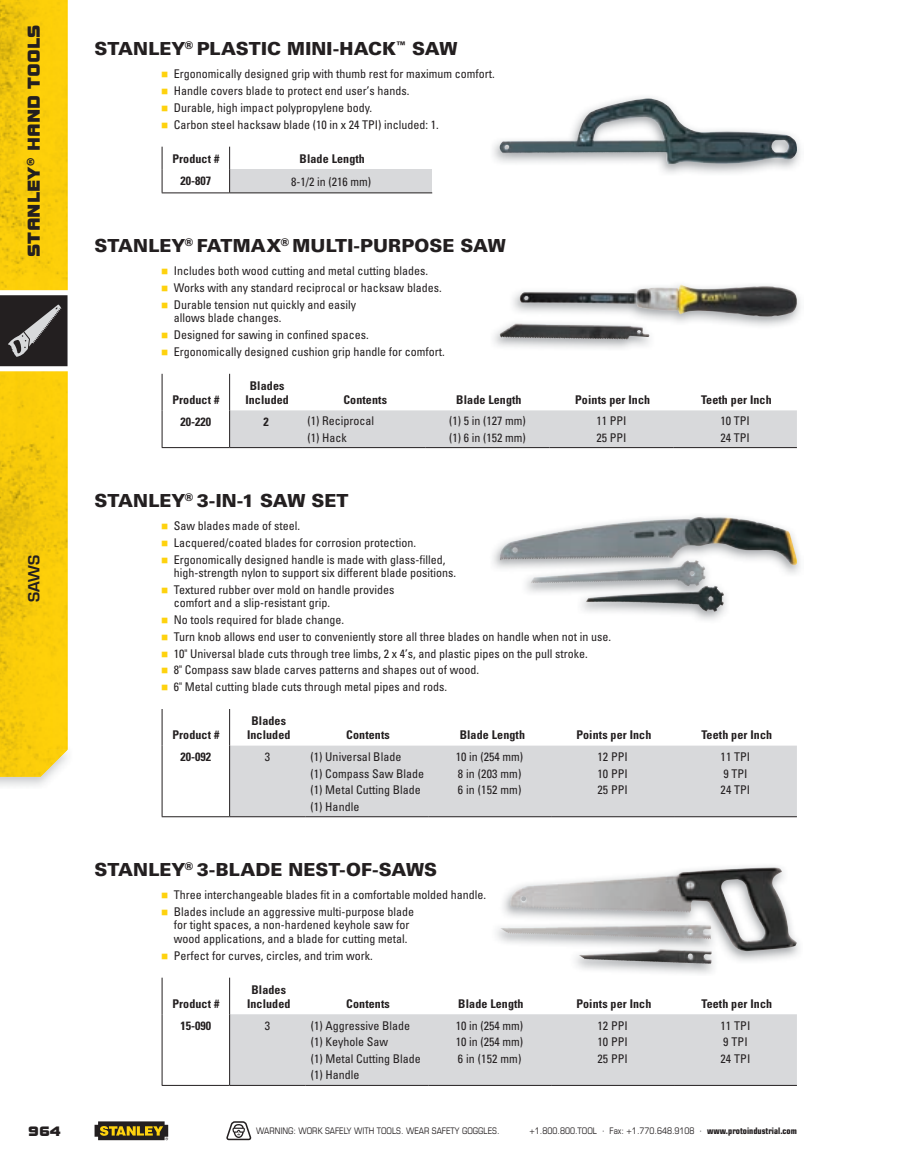
<style>
.page{position:relative;width:905px;height:1175px;background:#fff}
.page>*{position:absolute;margin:0;border:0;box-sizing:border-box;transform-origin:0 0}
.t1{font:900 18px "Univers";letter-spacing:.005em;color:#231f20}
.t2{font:18px "Bolt EF";color:#231f20}
.t3{font:600 15px "Eurostile LT Std";color:#231f20}
.t4{font:14.25px "Bolt EF";color:#231f20}
.t5{font:condensed 12px/16.5px "Univers";color:#231f20}
.t6{font:700 condensed 12px/13.5px "Univers";letter-spacing:.01em;color:#231f20;text-align:center}
.t7{font:condensed 12px/16.5px "Univers LT Std";color:#231f20}
.t8{font:condensed 9px "Eurostile LT Std";color:#231f20}
.s1{color:#fed20e}
.s2{font-weight:700}
</style>
<div class="page">
<div style="left:230px;top:170px;width:202px;height:23px;background:#d8d9db"></div>
<hr style="left:230px;top:192px;width:202px;height:1px;background:#231f20">
<svg style="left:162px;top:147px;width:1px;height:45px"></svg>
<svg style="left:229px;top:147px;width:1px;height:45px"></svg>
<hr style="left:162px;top:192px;width:68px;height:1px;background:#231f20">
<div style="left:230px;top:410px;width:566px;height:37px;background:#d8d9db"></div>
<hr style="left:162px;top:374px;width:1px;height:36px;background:#231f20">
<hr style="left:229px;top:374px;width:1px;height:36px;background:#231f20">
<hr style="left:162px;top:447px;width:68px;height:1px;background:#231f20">
<hr style="left:230px;top:447px;width:72px;height:1px;background:#231f20">
<hr style="left:302px;top:447px;width:124px;height:1px;background:#231f20">
<hr style="left:426px;top:447px;width:123px;height:1px;background:#231f20">
<hr style="left:549px;top:447px;width:124px;height:1px;background:#231f20">
<hr style="left:162px;top:410px;width:1px;height:37px;background:#231f20">
<hr style="left:229px;top:410px;width:1px;height:37px;background:#231f20">
<hr style="left:673px;top:447px;width:123px;height:1px;background:#231f20">
<div style="left:230px;top:745px;width:566px;height:71px;background:#d8d9db"></div>
<hr style="left:230px;top:816px;width:75px;height:1px;background:#231f20">
<hr style="left:305px;top:816px;width:123px;height:1px;background:#231f20">
<hr style="left:428px;top:816px;width:123px;height:1px;background:#231f20">
<hr style="left:551px;top:816px;width:123px;height:1px;background:#231f20">
<hr style="left:674px;top:816px;width:123px;height:1px;background:#231f20">
<hr style="left:162px;top:709px;width:1px;height:36px;background:#231f20">
<hr style="left:229px;top:709px;width:1px;height:36px;background:#231f20">
<hr style="left:162px;top:745px;width:1px;height:71px;background:#231f20">
<hr style="left:229px;top:745px;width:1px;height:71px;background:#231f20">
<hr style="left:162px;top:816px;width:68px;height:1px;background:#231f20">
<div style="left:230px;top:1014px;width:566px;height:71px;background:#d8d9db"></div>
<hr style="left:230px;top:1085px;width:75px;height:1px;background:#231f20">
<hr style="left:305px;top:1085px;width:123px;height:1px;background:#231f20">
<hr style="left:428px;top:1085px;width:123px;height:1px;background:#231f20">
<hr style="left:551px;top:1085px;width:123px;height:1px;background:#231f20">
<hr style="left:674px;top:1085px;width:123px;height:1px;background:#231f20">
<hr style="left:162px;top:977px;width:1px;height:37px;background:#231f20">
<hr style="left:229px;top:977px;width:1px;height:37px;background:#231f20">
<hr style="left:162px;top:1014px;width:1px;height:71px;background:#231f20">
<hr style="left:229px;top:1014px;width:1px;height:71px;background:#231f20">
<hr style="left:162px;top:1085px;width:68px;height:1px;background:#231f20">
<img style="left:493px;top:97px;width:308px;height:77px">
<img style="left:500px;top:101px;width:296px;height:63px">
<img style="left:494px;top:284px;width:307px;height:65px">
<img style="left:519px;top:285px;width:161px;height:18px">
<img style="left:493px;top:516px;width:307px;height:104px">
<img style="left:500px;top:519px;width:298px;height:47px">
<img style="left:496px;top:866px;width:303px;height:108px">
<img style="left:510px;top:868px;width:286px;height:84px">
<img style="left:0;top:776px;width:51px;height:10px">
<img style="left:0;top:0;width:68px;height:776px">
<svg style="left:227px;top:1121px;width:25px;height:19px"></svg>
<svg style="left:0;top:290px;width:68px;height:81px;background:#555252"></svg>
<svg style="left:94px;top:1121px;width:74px;height:19px"></svg>
<h1 class="t2" style="left:24px;top:257px;width:234px;rotate:-90deg">Stanley® Hand toolS</h1>
<p class="t3" style="left:24px;top:602px;width:49px;rotate:-90deg">saws</p>
<h1 class="t1" style="left:94px;top:37px;width:364px">STANLEY<sup>®</sup> PLASTIC MINI-HACK<sup>™</sup> SAW</h1>
<p class="t5" style="left:161px;top:66px;width:335px"><span class="s1">■</span> Ergonomically designed grip with thumb rest for maximum comfort.</p>
<p class="t5" style="left:161px;top:82px;width:250px"><span class="s1">■</span> Handle covers blade to protect end user’s hands.</p>
<p class="t5" style="left:161px;top:99px;width:213px"><span class="s1">■</span> Durable, high impact polypropylene body.</p>
<p class="t5" style="left:161px;top:116px;width:279px"><span class="s1">■</span> Carbon steel hacksaw blade (10 in x 24 TPI) included: 1.</p>
<p class="t6" style="left:172px;top:152px;width:48px">Product #</p>
<p class="t6" style="left:299px;top:152px;width:67px">Blade Length</p>
<p class="t6" style="left:180px;top:174px;width:32px">20-807</p>
<p class="t5" style="left:291px;top:173px;width:81px">8-1/2 in (216 mm)</p>
<h1 class="t1" style="left:94px;top:234px;width:412px">STANLEY<sup>®</sup> FATMAX<sup>®</sup> MULTI-PURPOSE SAW</h1>
<p class="t5" style="left:161px;top:262px;width:268px"><span class="s1">■</span> Includes both wood cutting and metal cutting blades.</p>
<p class="t5" style="left:161px;top:279px;width:282px"><span class="s1">■</span> Works with any standard reciprocal or hacksaw blades.</p>
<p class="t5" style="left:174px;top:297px;width:183px;line-height:13.5px;text-indent:-13px"><span class="s1">■</span> Durable tension nut quickly and easily allows blade changes.</p>
<p class="t5" style="left:161px;top:326px;width:209px"><span class="s1">■</span> Designed for sawing in confined spaces.</p>
<p class="t5" style="left:161px;top:343px;width:285px"><span class="s1">■</span> Ergonomically designed cushion grip handle for comfort.</p>
<p class="t6" style="left:172px;top:392px;width:48px">Product #</p>
<p class="t6" style="left:245px;top:379px;width:45px">Blades<br>Included</p>
<p class="t6" style="left:343px;top:392px;width:45px">Contents</p>
<p class="t6" style="left:456px;top:392px;width:67px">Blade Length</p>
<p class="t6" style="left:575px;top:392px;width:77px">Points per Inch</p>
<p class="t6" style="left:701px;top:392px;width:72px">Teeth per Inch</p>
<p class="t6" style="left:180px;top:415px;width:32px">20-220</p>
<p class="t6" style="left:263px;top:415px;width:7px">2</p>
<p class="t7" style="left:307px;top:412px;width:68px">(1) Reciprocal (1) Hack</p>
<p class="t7" style="left:449px;top:412px;width:78px">(1) 5 in (127 mm) (1) 6 in (152 mm)</p>
<p class="t7" style="left:596px;top:412px;width:31px">11 PPI<br>25 PPI</p>
<p class="t7" style="left:720px;top:412px;width:31px">10 TPI<br>24 TPI</p>
<h1 class="t1" style="left:94px;top:489px;width:255px">STANLEY<sup>®</sup> 3-IN-1 SAW SET</h1>
<p class="t5" style="left:161px;top:517px;width:140px"><span class="s1">■</span> Saw blades made of steel.</p>
<p class="t5" style="left:161px;top:534px;width:256px"><span class="s1">■</span> Lacquered/coated blades for corrosion protection.</p>
<p class="t5" style="left:174px;top:552px;width:283px;line-height:13.5px;text-indent:-13px"><span class="s1">■</span> Ergonomically designed handle is made with glass-filled, high-strength nylon to support six different blade positions.</p>
<p class="t5" style="left:174px;top:582px;width:222px;line-height:13.5px;text-indent:-13px"><span class="s1">■</span> Textured rubber over mold on handle provides comfort and a slip-resistant grip.</p>
<p class="t5" style="left:161px;top:611px;width:184px"><span class="s1">■</span> No tools required for blade change.</p>
<p class="t5" style="left:161px;top:628px;width:451px"><span class="s1">■</span> Turn knob allows end user to conveniently store all three blades on handle when not in use.</p>
<p class="t5" style="left:161px;top:645px;width:428px"><span class="s1">■</span> 10" Universal blade cuts through tree limbs, 2 x 4’s, and plastic pipes on the pull stroke.</p>
<p class="t5" style="left:161px;top:661px;width:319px"><span class="s1">■</span> 8" Compass saw blade carves patterns and shapes out of wood.</p>
<p class="t5" style="left:161px;top:678px;width:287px"><span class="s1">■</span> 6" Metal cutting blade cuts through metal pipes and rods.</p>
<p class="t6" style="left:172px;top:727px;width:48px">Product #</p>
<p class="t6" style="left:247px;top:714px;width:45px">Blades<br>Included</p>
<p class="t6" style="left:346px;top:727px;width:45px">Contents</p>
<p class="t6" style="left:459px;top:727px;width:67px">Blade Length</p>
<p class="t6" style="left:576px;top:727px;width:77px">Points per Inch</p>
<p class="t6" style="left:701px;top:727px;width:72px">Teeth per Inch</p>
<p class="t6" style="left:180px;top:750px;width:32px">20-092</p>
<p class="t5" style="left:265px;top:748px;width:7px">3</p>
<p class="t5" style="left:310px;top:748px;width:115px">(1) Universal Blade<br>(1) Compass Saw Blade (1) Metal Cutting Blade (1) Handle</p>
<p class="t5" style="left:456px;top:748px;width:69px">10 in (254 mm)<br>8 in (203 mm)<br>6 in (152 mm)</p>
<p class="t5" style="left:597px;top:748px;width:32px;text-align:justify">12 PPI 10 PPI 25 PPI</p>
<p class="t5" style="left:720px;top:748px;width:31px">11 TPI<br>9 TPI<br>24 TPI</p>
<h1 class="t1" style="left:94px;top:858px;width:344px">STANLEY<sup>®</sup> 3-BLADE NEST-OF-SAWS</h1>
<p class="t5" style="left:161px;top:886px;width:327px"><span class="s1">■</span> Three interchangeable blades fit in a comfortable molded handle.</p>
<p class="t5" style="left:174px;top:904px;width:241px;line-height:13.5px;text-indent:-13px"><span class="s1">■</span> Blades include an aggressive multi-purpose blade for tight spaces, a non-hardened keyhole saw for wood applications, and a blade for cutting metal.</p>
<p class="t5" style="left:161px;top:947px;width:213px"><span class="s1">■</span> Perfect for curves, circles, and trim work.</p>
<p class="t6" style="left:172px;top:996px;width:48px">Product #</p>
<p class="t6" style="left:247px;top:983px;width:45px">Blades<br>Included</p>
<p class="t6" style="left:346px;top:996px;width:45px">Contents</p>
<p class="t6" style="left:458px;top:996px;width:67px">Blade Length</p>
<p class="t6" style="left:576px;top:996px;width:77px">Points per Inch</p>
<p class="t6" style="left:701px;top:996px;width:72px">Teeth per Inch</p>
<p class="t6" style="left:180px;top:1018px;width:32px">15-090</p>
<p class="t5" style="left:265px;top:1017px;width:7px">3</p>
<p class="t5" style="left:310px;top:1017px;width:111px">(1) Aggressive Blade (1) Keyhole Saw<br>(1) Metal Cutting Blade (1) Handle</p>
<p class="t5" style="left:456px;top:1017px;width:69px;text-align:justify">10 in (254 mm)<br>10 in (254 mm)<br>6 in (152 mm)</p>
<p class="t5" style="left:597px;top:1017px;width:32px;text-align:justify">12 PPI 10 PPI 25 PPI</p>
<p class="t5" style="left:720px;top:1017px;width:31px">11 TPI<br>9 TPI<br>24 TPI</p>
<p class="t4" style="left:28px;top:1122px;width:34px">964</p>
<p class="t8" style="left:256px;top:1125px;width:245px">WARNING: WORK SAFELY WITH TOOLS. WEAR SAFETY GOGGLES.</p>
<p class="t8" style="left:529px;top:1125px;width:269px">+1.800.800.TOOL · Fax: +1.770.648.9108 · <span class="s2">www.protoindustrial.com</span></p>
</div>
